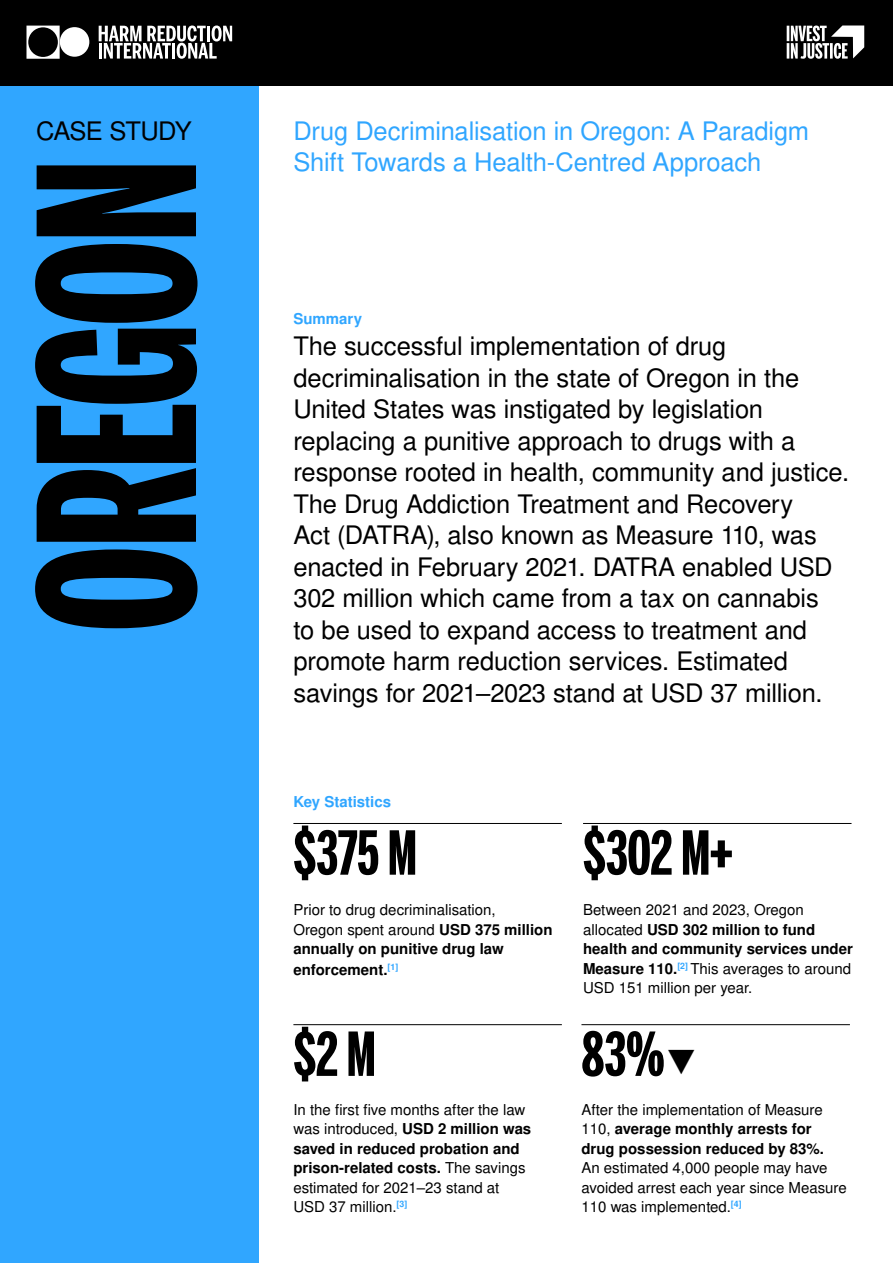
<style>
.page{position:relative;width:893px;height:1263px;background:#fff}
.page>*{position:absolute;margin:0;border:0;box-sizing:border-box;transform-origin:0 0}
.t1{font:700 215.4px "Benton Sans Extra Comp";letter-spacing:-.015em;color:#000}
.t2{font:700 60px "Benton Sans Extra Comp";letter-spacing:-.01em;color:#000}
.t3{font:25.5px/31.5px "Nimbus San L";letter-spacing:-.005em;color:#000}
.t4{font:25.5px/31.5px "Nimbus San L";letter-spacing:-.005em;color:#30a6ff}
.t5{font:25.5px "Nimbus San L";letter-spacing:-.035em;color:#000}
.t6{font:15px/19.5px "Nimbus San L";color:#000}
.t7{font:700 15px/19.5px "Nimbus San L";color:#000}
.t8{font:700 15px "Nimbus San L";color:#30a6ff}
.s1{font-weight:700}
.s2{font-family:"Nimbus San L";font-weight:400;font-size:43.5px}
.s3{font-weight:400}
</style>
<div class="page">
<div style="left:0;top:0;width:258px;height:1263px;background:#30a6ff"></div>
<div style="left:0;top:0;width:893px;height:85px;background:#000"></div>
<div style="left:60px;top:27px;width:29px;height:30px;background:#fff;border-radius:50%"></div>
<svg style="left:27px;top:26px;width:33px;height:33px"></svg>
<svg style="left:99px;top:26px;width:133px;height:33px"></svg>
<svg style="left:787px;top:26px;width:77px;height:33px"></svg>
<hr style="left:293px;top:823px;width:269px;height:1px;background:#000">
<hr style="left:583px;top:823px;width:268px;height:1px;background:#000">
<hr style="left:293px;top:1024px;width:269px;height:1px;background:#000">
<hr style="left:581px;top:1024px;width:269px;height:1px;background:#000">
<h3 class="t5" style="left:36px;top:113px;width:157px">CASE STUDY</h3>
<h1 class="t1" style="left:-4px;top:632px;width:475px;rotate:-90deg">OREGON</h1>
<h3 class="t4" style="left:293px;top:114px;width:517px">Drug Decriminalisation in Oregon: A Paradigm<br>Shift Towards a Health-Centred Approach</h3>
<p class="t8" style="left:293px;top:308px;width:70px">Summary</p>
<p class="t3" style="left:293px;top:330px;width:557px">The successful implementation of drug decriminalisation in the state of Oregon in the United States was instigated by legislation replacing a punitive approach to drugs with a response rooted in health, community and justice.<br>The Drug Addiction Treatment and Recovery<br>Act (DATRA), also known as Measure 110, was enacted in February 2021. DATRA enabled USD 302 million which came from a tax on cannabis<br>to be used to expand access to treatment and promote harm reduction services. Estimated savings for 2021–2023 stand at USD 37 million.</p>
<p class="t8" style="left:293px;top:791px;width:99px">Key Statistics</p>
<h2 class="t2" style="left:293px;top:819px;width:125px">$375 M</h2>
<h2 class="t2" style="left:583px;top:819px;width:152px">$302 M+</h2>
<p class="t6" style="left:293px;top:900px;width:261px">Prior to drug decriminalisation,<br>Oregon spent around <span class="s1">USD 375 million annually on punitive drug law</span></p>
<p class="t7" style="left:293px;top:960px;width:106px">enforcement.<sup>[1]</sup></p>
<p class="t6" style="left:583px;top:900px;width:271px">Between 2021 and 2023, Oregon allocated <span class="s1">USD 302 million to fund health and community services under<br>Measure 110.</span><sup>[2]</sup> This averages to around<br>USD 151 million per year.</p>
<h2 class="t2" style="left:293px;top:1020px;width:84px">$2 M</h2>
<h2 class="t2" style="left:581px;top:1020px;width:123px">83%<span class="s2">▼</span></h2>
<p class="t6" style="left:293px;top:1099px;width:239px">In the first five months after the law was introduced, <span class="s1">USD 2 million was saved in reduced probation and prison-related costs.</span> The savings estimated for 2021–23 stand at<br>USD 37 million.<sup>[3]</sup></p>
<p class="t7" style="left:581px;top:1099px;width:244px"><span class="s3">After the implementation of Measure<br>110,</span> average monthly arrests for drug possession reduced by 83%.</p>
<p class="t6" style="left:581px;top:1158px;width:267px">An estimated 4,000 people may have avoided arrest each year since Measure<br>110 was implemented.<sup>[4]</sup></p>
</div>
